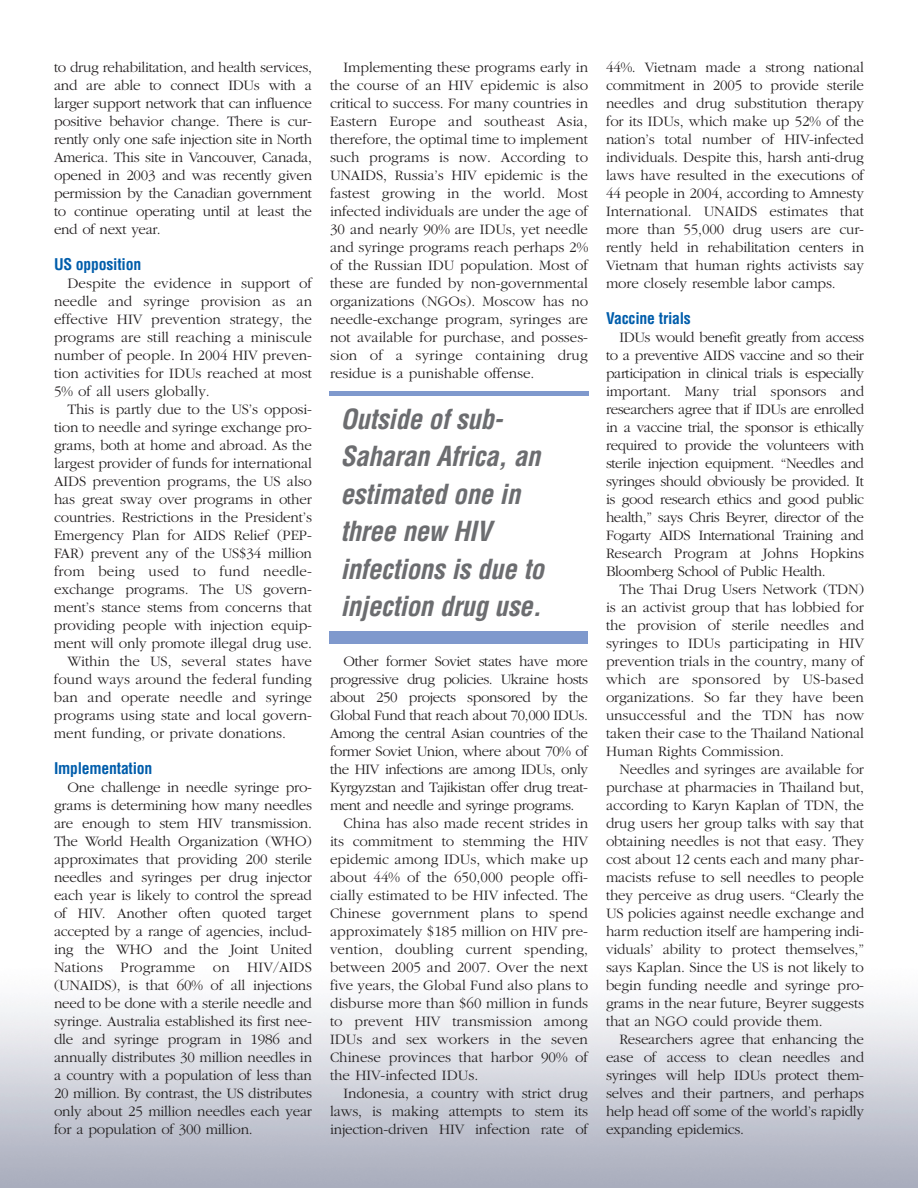
<style>
.page{position:relative;width:918px;height:1188px;background:#fff}
.page>*{position:absolute;margin:0;border:0;box-sizing:border-box;transform-origin:0 0}
.t1{font:italic 700 condensed 27px/37.5px "Helvetica";letter-spacing:-.015em;color:#6c6d70}
.t2{font:700 condensed 15.75px "Helvetica";letter-spacing:-.015em;color:#015dab}
.t3{font:300 15px/18px "Garamond";letter-spacing:-.01em;color:#231f20;text-align:justify}
.t4{font:300 15px "Garamond";letter-spacing:-.03em;color:#231f20}
.t5{font:300 15px "Garamond";letter-spacing:.01em;color:#231f20}
</style>
<div class="page">
<div style="left:329px;top:632px;width:259px;height:12px;background:#7f99cd"></div>
<hr style="left:329px;top:392px;width:259px;height:4px;background:#7f99cd">
<p class="t3" style="left:54px;top:58px;width:260px">to drug rehabilitation, and health services, and are able to connect IDUs with a larger support network that can influence positive behavior change. There is cur&shy;rently only one safe injection site in North America. This site in Vancouver, Canada, opened in 2003 and was recently given permission by the Canadian government to continue operating until at least the end of next year.</p>
<p class="t2" style="left:54px;top:255px;width:89px">US opposition</p>
<p class="t3" style="left:54px;top:274px;width:260px;text-indent:14px">Despite the evidence in support of needle and syringe provision as an effective HIV prevention strategy, the programs are still reaching a miniscule number of people. In 2004 HIV preven&shy;tion activities for IDUs reached at most 5% of all users globally.</p>
<p class="t3" style="left:68px;top:400px;width:246px">This is partly due to the US’s opposi-</p>
<p class="t3" style="left:54px;top:418px;width:260px">tion to needle and syringe exchange pro-</p>
<p class="t3" style="left:54px;top:436px;width:260px">grams, both at home and abroad. As the</p>
<p class="t3" style="left:54px;top:454px;width:260px">largest provider of funds for international</p>
<p class="t3" style="left:54px;top:472px;width:260px">AIDS prevention programs, the US also</p>
<p class="t3" style="left:54px;top:490px;width:260px">has great sway over programs in other</p>
<p class="t3" style="left:54px;top:508px;width:260px">countries. Restrictions in the President’s</p>
<p class="t3" style="left:54px;top:526px;width:260px">Emergency Plan for AIDS Relief (PEP-</p>
<p class="t3" style="left:54px;top:544px;width:260px">FAR) prevent any of the US$34 million</p>
<p class="t5" style="left:54px;top:562px;width:260px">from being used to fund needle-</p>
<p class="t3" style="left:54px;top:580px;width:260px">exchange programs. The US govern-</p>
<p class="t3" style="left:54px;top:598px;width:260px">ment’s stance stems from concerns that</p>
<p class="t3" style="left:54px;top:616px;width:260px">providing people with injection equip-</p>
<p class="t3" style="left:54px;top:634px;width:260px">ment will only promote illegal drug use.</p>
<p class="t3" style="left:67px;top:652px;width:246px">Within the US, several states have</p>
<p class="t3" style="left:54px;top:670px;width:260px">found ways around the federal funding</p>
<p class="t3" style="left:54px;top:688px;width:260px">ban and operate needle and syringe</p>
<p class="t3" style="left:54px;top:706px;width:260px">programs using state and local govern-</p>
<p class="t3" style="left:54px;top:724px;width:234px">ment funding, or private donations.</p>
<p class="t2" style="left:54px;top:759px;width:100px">Implementation</p>
<p class="t3" style="left:54px;top:778px;width:260px;text-indent:14px">One challenge in needle syringe pro&shy;grams is determining how many needles are enough to stem HIV transmission.<br>The World Health Organization (WHO) approximates that providing 200 sterile needles and syringes per drug injector each year is likely to control the spread of HIV. Another often quoted target accepted by a range of agencies, includ&shy;ing the WHO and the Joint United Nations Programme on HIV/AIDS (UNAIDS), is that 60% of all injections need to be done with a sterile needle and syringe. Australia established its first nee&shy;dle and syringe program in 1986 and annually distributes 30 million needles in a country with a population of less than 20 million. By contrast, the US distributes only about 25 million needles each year for a population of 300 million.</p>
<p class="t3" style="left:330px;top:58px;width:260px;text-indent:14px">Implementing these programs early in the course of an HIV epidemic is also critical to success. For many countries in Eastern Europe and southeast Asia, therefore, the optimal time to implement such programs is now. According to UNAIDS, Russia’s HIV epidemic is the fastest growing in the world. Most infected individuals are under the age of 30 and nearly 90% are IDUs, yet needle and syringe programs reach perhaps 2% of the Russian IDU population. Most of these are funded by non-governmental organizations (NGOs). Moscow has no needle-exchange program, syringes are not available for purchase, and posses&shy;sion of a syringe containing drug residue is a punishable offense.</p>
<h1 class="t1" style="left:340px;top:401px;width:205px">Outside of sub-<br>Saharan Africa, an estimated one in three new HIV infections is due to injection drug use.</h1>
<p class="t4" style="left:344px;top:652px;width:246px">Other former Soviet states have more</p>
<p class="t4" style="left:330px;top:670px;width:260px">progressive drug policies. Ukraine hosts</p>
<p class="t3" style="left:330px;top:688px;width:260px">about 250 projects sponsored by the</p>
<p class="t4" style="left:330px;top:706px;width:260px">Global Fund that reach about 70,000 IDUs.</p>
<p class="t4" style="left:330px;top:724px;width:260px">Among the central Asian countries of the</p>
<p class="t4" style="left:330px;top:742px;width:260px">former Soviet Union, where about 70% of</p>
<p class="t4" style="left:330px;top:760px;width:260px">the HIV infections are among IDUs, only</p>
<p class="t4" style="left:330px;top:778px;width:260px">Kyrgyzstan and Tajikistan offer drug treat-</p>
<p class="t4" style="left:330px;top:796px;width:246px">ment and needle and syringe programs.</p>
<p class="t3" style="left:344px;top:814px;width:246px">China has also made recent strides in</p>
<p class="t3" style="left:330px;top:832px;width:260px">its commitment to stemming the HIV</p>
<p class="t3" style="left:330px;top:850px;width:260px">epidemic among IDUs, which make up</p>
<p class="t3" style="left:330px;top:868px;width:260px">about 44% of the 650,000 people offi-</p>
<p class="t3" style="left:330px;top:886px;width:260px">cially estimated to be HIV infected. The</p>
<p class="t3" style="left:330px;top:904px;width:260px">Chinese government plans to spend</p>
<p class="t3" style="left:330px;top:922px;width:260px">approximately $185 million on HIV pre-</p>
<p class="t5" style="left:330px;top:940px;width:260px">vention, doubling current spending,</p>
<p class="t3" style="left:330px;top:958px;width:260px">between 2005 and 2007. Over the next</p>
<p class="t3" style="left:330px;top:976px;width:260px">five years, the Global Fund also plans to</p>
<p class="t3" style="left:330px;top:994px;width:260px">disburse more than $60 million in funds</p>
<p class="t3" style="left:330px;top:1012px;width:260px">to prevent HIV transmission among</p>
<p class="t3" style="left:330px;top:1030px;width:260px">IDUs and sex workers in the seven</p>
<p class="t3" style="left:330px;top:1048px;width:260px">Chinese provinces that harbor 90% of</p>
<p class="t3" style="left:330px;top:1066px;width:150px">the HIV-infected IDUs.</p>
<p class="t3" style="left:344px;top:1084px;width:246px">Indonesia, a country with strict drug</p>
<p class="t3" style="left:330px;top:1102px;width:260px">laws, is making attempts to stem its</p>
<p class="t3" style="left:330px;top:1120px;width:260px">injection-driven HIV infection rate of</p>
<p class="t3" style="left:606px;top:58px;width:260px">44%. Vietnam made a strong national commitment in 2005 to provide sterile needles and drug substitution therapy for its IDUs, which make up 52% of the nation’s total number of HIV-infected individuals. Despite this, harsh anti-drug laws have resulted in the executions of 44 people in 2004, according to Amnesty International. UNAIDS estimates that more than 55,000 drug users are cur&shy;rently held in rehabilitation centers in Vietnam that human rights activists say more closely resemble labor camps.</p>
<p class="t2" style="left:606px;top:309px;width:86px">Vaccine trials</p>
<p class="t3" style="left:606px;top:328px;width:260px;text-indent:14px">IDUs would benefit greatly from access to a preventive AIDS vaccine and so their participation in clinical trials is especially important. Many trial sponsors and researchers agree that if IDUs are enrolled in a vaccine trial, the sponsor is ethically required to provide the volunteers with sterile injection equipment. “Needles and syringes should obviously be provided. It is good research ethics and good public health,” says Chris Beyrer, director of the Fogarty AIDS International Training and Research Program at Johns Hopkins Bloomberg School of Public Health.</p>
<p class="t3" style="left:606px;top:580px;width:260px;text-indent:14px">The Thai Drug Users Network (TDN) is an activist group that has lobbied for the provision of sterile needles and syringes to IDUs participating in HIV prevention trials in the country, many of which are sponsored by US-based organizations. So far they have been unsuccessful and the TDN has now taken their case to the Thailand National Human Rights Commission.</p>
<p class="t3" style="left:606px;top:760px;width:260px;text-indent:14px">Needles and syringes are available for purchase at pharmacies in Thailand but, according to Karyn Kaplan of TDN, the drug users her group talks with say that obtaining needles is not that easy. They cost about 12 cents each and many phar&shy;macists refuse to sell needles to people they perceive as drug users. “Clearly the US policies against needle exchange and harm reduction itself are hampering indi&shy;viduals’ ability to protect themselves,” says Kaplan. Since the US is not likely to begin funding needle and syringe pro&shy;grams in the near future, Beyrer suggests that an NGO could provide them.</p>
<p class="t3" style="left:606px;top:1030px;width:260px;text-indent:14px">Researchers agree that enhancing the ease of access to clean needles and syringes will help IDUs protect them&shy;selves and their partners, and perhaps help head off some of the world’s rapidly expanding epidemics.</p>
</div>
